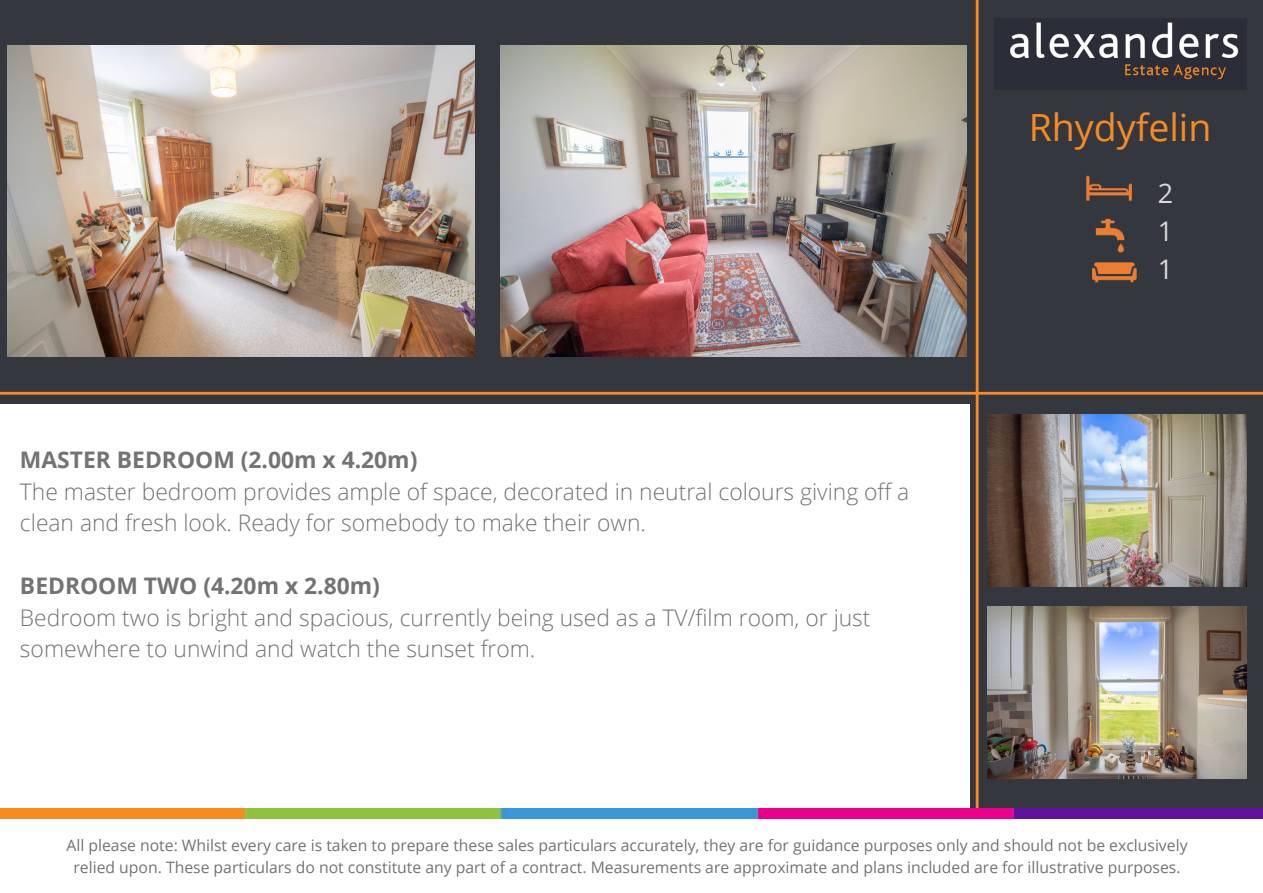
<style>
.page{position:relative;width:1263px;height:893px;background:#fff}
.page>*{position:absolute;margin:0;border:0;box-sizing:border-box;transform-origin:0 0}
.t1{font:37.5px "Open Sans";color:#f78b21}
.t2{font:27px "Open Sans";color:#d9d9d9}
.t3{font:300 22.8px/31.5px "Open Sans";color:#737373}
.t4{font:700 22.8px "Open Sans";color:#737373}
.t5{font:15.75px/21.9px "Open Sans";color:#737373;text-align:center}
</style>
<div class="page">
<div style="left:0;top:0;width:976px;height:404px;background:#34383e"></div>
<div style="left:970px;top:0;width:293px;height:808px;background:#34383e"></div>
<img style="left:994px;top:19px;width:252px;height:70px">
<img style="left:0;top:808px;width:1263px;height:10px">
<hr style="left:0;top:392px;width:1263px;height:3px;background:#f78b21">
<hr style="left:976px;top:0;width:2px;height:808px;background:#f78b21">
<img style="left:8px;top:46px;width:466px;height:311px">
<img style="left:500px;top:46px;width:466px;height:311px">
<img style="left:988px;top:414px;width:258px;height:173px">
<img style="left:988px;top:606px;width:258px;height:172px">
<img style="left:1086px;top:175px;width:51px;height:108px">
<p class="t4" style="left:20px;top:444px;width:399px">MASTER BEDROOM (2.00m x 4.20m)</p>
<p class="t3" style="left:20px;top:475px;width:891px">The master bedroom provides ample of space, decorated in neutral colours giving off a clean and fresh look. Ready for somebody to make their own.</p>
<p class="t4" style="left:20px;top:570px;width:361px">BEDROOM TWO (4.20m x 2.80m)</p>
<p class="t3" style="left:20px;top:601px;width:852px">Bedroom two is bright and spacious, currently being used as a TV/film room, or just somewhere to unwind and watch the sunset from.</p>
<p class="t1" style="left:1029px;top:101px;width:184px">Rhydyfelin</p>
<p class="t2" style="left:1158px;top:175px;width:17px">2</p>
<p class="t2" style="left:1158px;top:212px;width:17px">1</p>
<p class="t2" style="left:1158px;top:250px;width:17px">1</p>
<p class="t5" style="left:66px;top:834px;width:1122px">All please note: Whilst every care is taken to prepare these sales particulars accurately, they are for guidance purposes only and should not be exclusively relied upon. These particulars do not constitute any part of a contract. Measurements are approximate and plans included are for illustrative purposes.</p>
</div>
